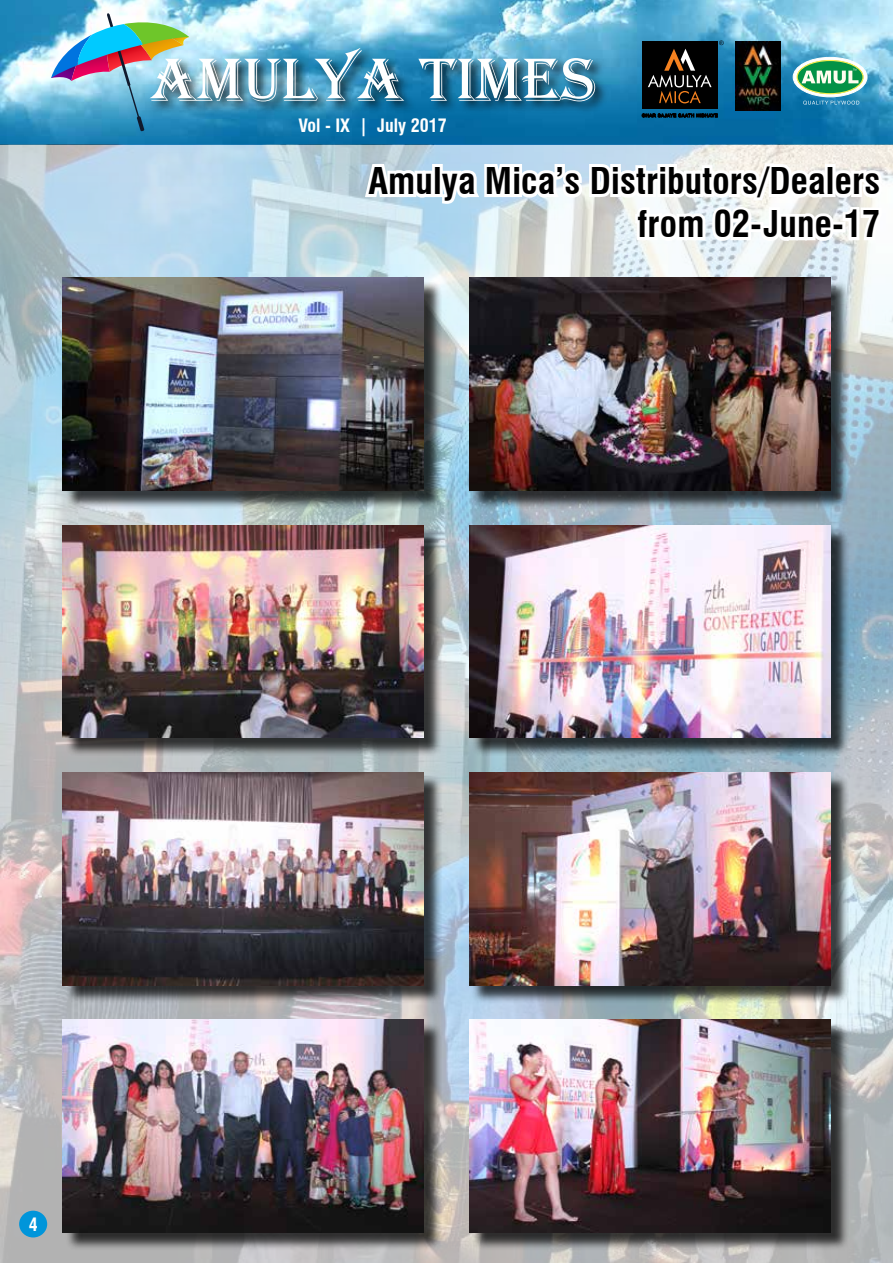
<style>
.page{position:relative;width:893px;height:1263px;background:#fff}
.page>*{position:absolute;margin:0;border:0;box-sizing:border-box;transform-origin:0 0}
.t1{font:63px "Algerian";color:#fff}
.t2{font:700 condensed 36px/43.2px "Swiss 721 BT";letter-spacing:.005em;color:#000;text-align:right}
.t3{font:700 condensed 18px "Swiss 721 BT";color:#fff}
</style>
<div class="page">
<img style="left:0;top:0;width:893px;height:1263px">
<div style="left:149px;top:47px;width:460px;height:68px;background:#000;opacity:.75"></div>
<img style="left:736px;top:41px;width:45px;height:69px">
<svg style="left:793px;top:57px;width:74px;height:40px"></svg>
<div style="left:793px;top:57px;width:74px;height:40px;border:1px solid #fff;border-radius:50%"></div>
<svg style="left:797px;top:60px;width:66px;height:34px"></svg>
<div style="left:797px;top:60px;width:67px;height:34px;border:1px solid #f8ee4d;border-radius:50%"></div>
<svg style="left:803px;top:101px;width:56px;height:4px"></svg>
<svg style="left:802px;top:69px;width:56px;height:15px"></svg>
<div style="left:642px;top:42px;width:76px;height:67px;background:#000"></div>
<svg style="left:648px;top:49px;width:64px;height:55px"></svg>
<svg style="left:719px;top:41px;width:5px;height:4px"></svg>
<img style="left:51px;top:13px;width:138px;height:118px">
<svg style="left:361px;top:111px;width:526px;height:136px"></svg>
<div style="left:65px;top:280px;width:378px;height:229px;background:#000;opacity:.75"></div>
<img style="left:63px;top:278px;width:361px;height:213px">
<div style="left:65px;top:775px;width:378px;height:228px;background:#000;opacity:.75"></div>
<img style="left:63px;top:772px;width:361px;height:213px">
<div style="left:65px;top:527px;width:378px;height:229px;background:#000;opacity:.75"></div>
<img style="left:63px;top:525px;width:361px;height:213px">
<div style="left:65px;top:1022px;width:378px;height:229px;background:#000;opacity:.75"></div>
<img style="left:63px;top:1019px;width:361px;height:213px">
<div style="left:471px;top:280px;width:378px;height:229px;background:#000;opacity:.75"></div>
<img style="left:469px;top:278px;width:361px;height:213px">
<div style="left:471px;top:775px;width:378px;height:228px;background:#000;opacity:.75"></div>
<img style="left:469px;top:772px;width:361px;height:213px">
<div style="left:471px;top:527px;width:378px;height:229px;background:#000;opacity:.75"></div>
<img style="left:469px;top:525px;width:361px;height:213px">
<div style="left:471px;top:1022px;width:378px;height:229px;background:#000;opacity:.75"></div>
<img style="left:469px;top:1019px;width:361px;height:213px">
<div style="left:19px;top:1211px;width:28px;height:26px;background:#0095da;border-radius:50%"></div>
<h1 class="t1" style="left:149px;top:45px;width:448px">AMULYA TIMES</h1>
<p class="t3" style="left:299px;top:114px;width:150px">Vol - IX | July 2017</p>
<p class="t2" style="left:368px;top:159px;width:513px">Amulya Mica’s Distributors/Dealers from 02-June-17</p>
<p class="t3" style="left:29px;top:1213px;width:10px">4</p>
</div>
